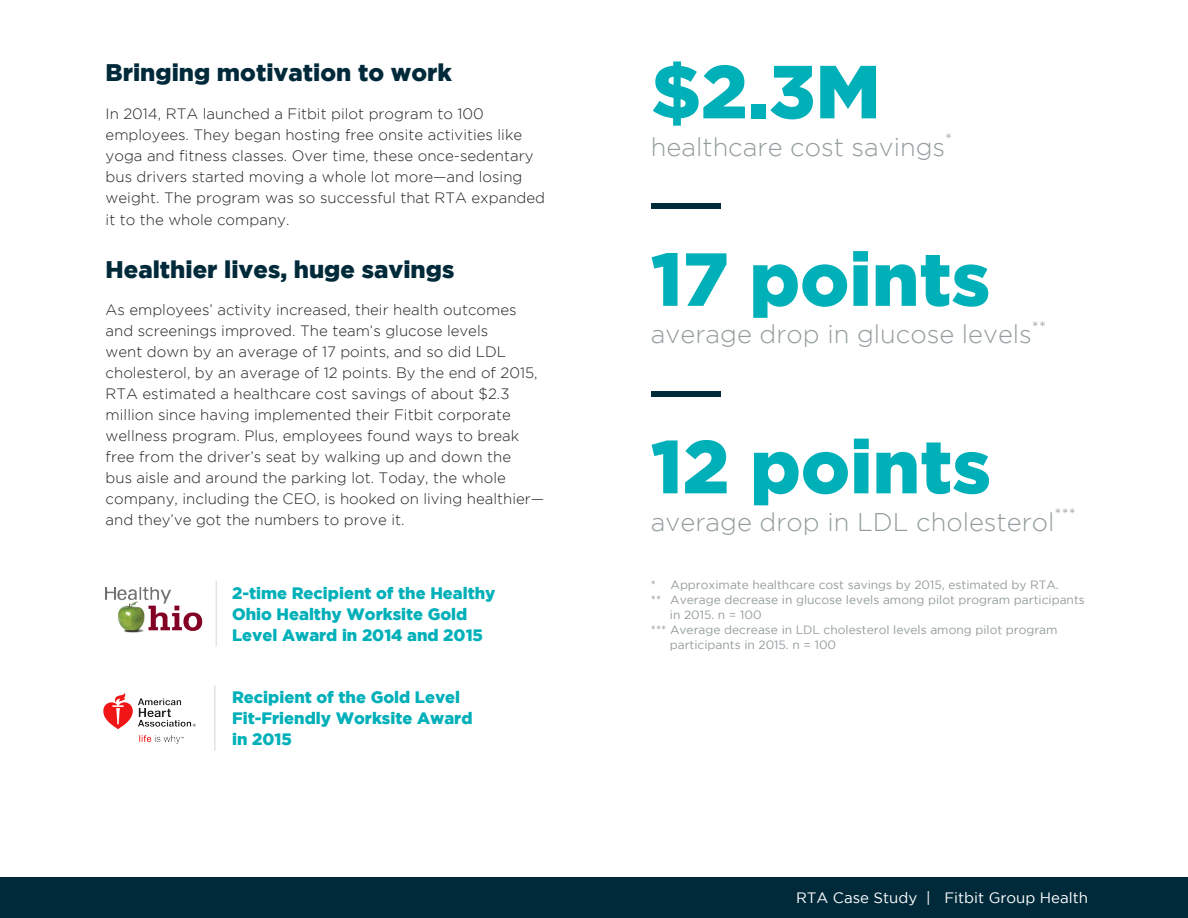
<style>
.page{position:relative;width:1188px;height:918px;background:#fff}
.page>*{position:absolute;margin:0;border:0;box-sizing:border-box;transform-origin:0 0}
.t1{font:900 75px "Gotham";color:#00b0b9}
.t2{font:300 25.5px "Gotham";color:#939c9e}
.t3{font:900 24px "Gotham";color:#002a3a}
.t4{font:900 16.5px/21px "Gotham";color:#00b0b9}
.t5{font:300 15px/21px "Gotham";color:#231f20}
.t6{font:15px "Gotham";color:#fff}
.t7{font:12px "Gotham";color:#939c9e}
</style>
<div class="page">
<div style="left:0;top:878px;width:1188px;height:40px;background:#002a3a"></div>
<div style="left:651px;top:203px;width:70px;height:6px;background:#002a3a"></div>
<div style="left:651px;top:391px;width:70px;height:5px;background:#002a3a"></div>
<img style="left:106px;top:587px;width:97px;height:46px">
<hr style="left:216px;top:581px;width:1px;height:65px;background:#e2e3e3">
<hr style="left:214px;top:685px;width:2px;height:66px;background:#e2e3e3">
<img style="left:103px;top:692px;width:93px;height:52px">
<p class="t3" style="left:106px;top:59px;width:348px">Bringing motivation to work</p>
<p class="t5" style="left:106px;top:103px;width:441px">In 2014, RTA launched a Fitbit pilot program to 100 employees. They began hosting free onsite activities like yoga and fitness classes. Over time, these once-sedentary bus drivers started moving a whole lot more—and losing weight. The program was so successful that RTA expanded</p>
<p class="t5" style="left:106px;top:209px;width:185px">it to the whole company.</p>
<p class="t3" style="left:106px;top:255px;width:350px">Healthier lives, huge savings</p>
<p class="t5" style="left:106px;top:299px;width:440px">As employees’ activity increased, their health outcomes and screenings improved. The team’s glucose levels<br>went down by an average of 17 points, and so did LDL cholesterol, by an average of 12 points. By the end of 2015, RTA estimated a healthcare cost savings of about $2.3 million since having implemented their Fitbit corporate wellness program. Plus, employees found ways to break free from the driver’s seat by walking up and down the<br>bus aisle and around the parking lot. Today, the whole company, including the CEO, is hooked on living healthier— and they’ve got the numbers to prove it.</p>
<p class="t4" style="left:232px;top:582px;width:265px">2-time Recipient of the Healthy<br>Ohio Healthy Worksite Gold<br>Level Award in 2014 and 2015</p>
<p class="t4" style="left:232px;top:686px;width:230px">Recipient of the Gold Level</p>
<p class="t4" style="left:232px;top:707px;width:242px">Fit-Friendly Worksite Award</p>
<p class="t4" style="left:232px;top:728px;width:61px">in 2015</p>
<p class="t1" style="left:651px;top:48px;width:231px">$2.3M</p>
<p class="t2" style="left:651px;top:133px;width:303px">healthcare cost savings<sup>*</sup></p>
<p class="t1" style="left:651px;top:236px;width:341px">17 points</p>
<p class="t2" style="left:651px;top:320px;width:397px">average drop in glucose levels<sup>**</sup></p>
<p class="t1" style="left:651px;top:423px;width:342px">12 points</p>
<p class="t2" style="left:651px;top:508px;width:426px">average drop in LDL cholesterol<sup>***</sup></p>
<p class="t7" style="left:651px;top:578px;width:409px">* Approximate healthcare cost savings by 2015, estimated by RTA.</p>
<p class="t7" style="left:651px;top:593px;width:435px">** Average decrease in glucose levels among pilot program participants</p>
<p class="t7" style="left:670px;top:608px;width:93px">in 2015. n = 100</p>
<p class="t7" style="left:651px;top:623px;width:408px">*** Average decrease in LDL cholesterol levels among pilot program</p>
<p class="t7" style="left:670px;top:638px;width:168px">participants in 2015. n = 100</p>
<p class="t6" style="left:796px;top:890px;width:294px">RTA Case Study | Fitbit Group Health</p>
</div>
